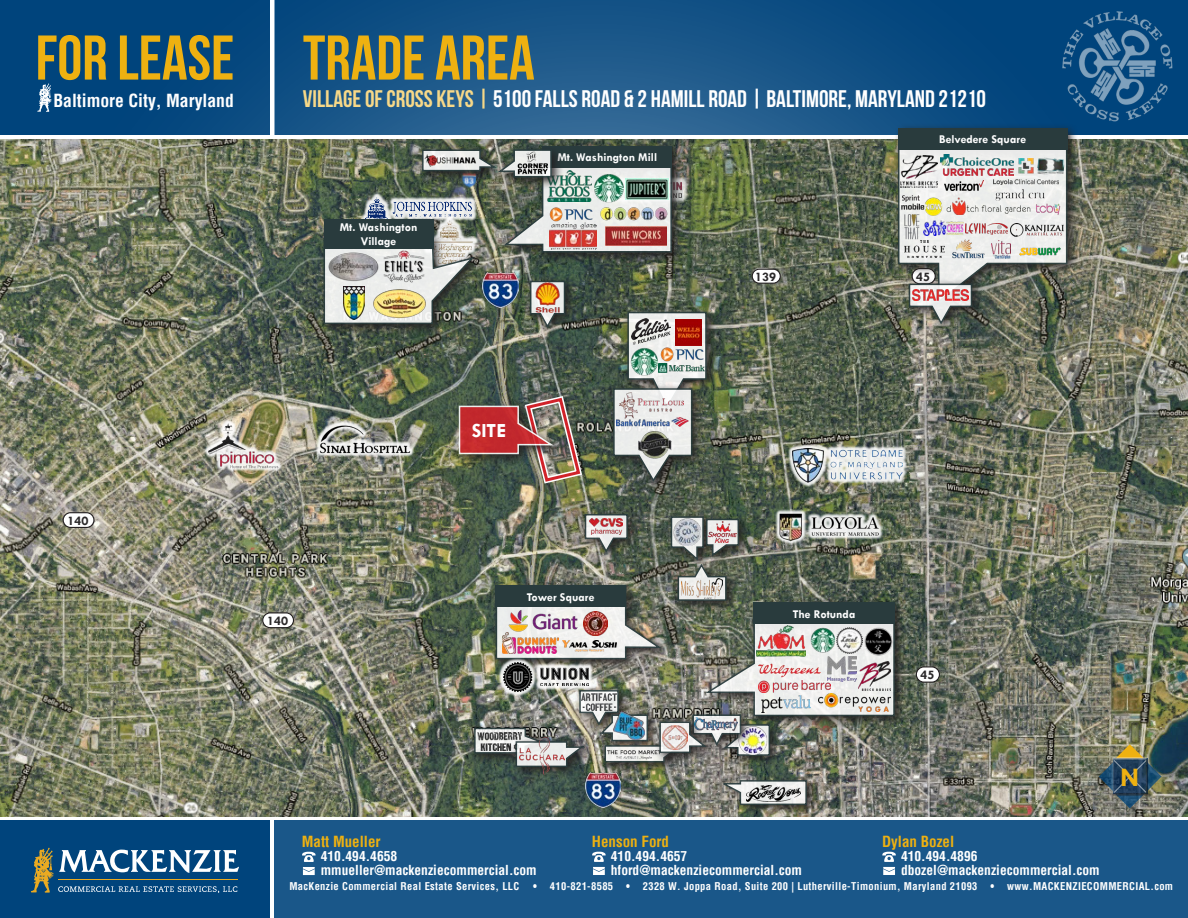
<style>
.page{position:relative;width:1188px;height:918px;background:#fff}
.page>*{position:absolute;margin:0;border:0;box-sizing:border-box;transform-origin:0 0}
.t1{font:700 63px "Bebas Neue";color:#eeb111}
.t2{font:700 27px "Tw Cen";color:#eeb111}
.t3{font:700 24px "Bebas Neue";color:#fff}
.t4{font:700 20.25px "Tw Cen";color:#fff}
.t5{font:700 condensed 17.7px "Helvetica";color:#fff}
.t6{font:700 condensed 15px "Helvetica";color:#eeb111}
.t7{font:700 condensed 13.5px/13.5px "Helvetica";color:#fff}
.t8{font:700 13.2px "Tw Cen";color:#2b292a}
.t9{font:700 12px/14.4px "Tw Cen";color:#fff;text-align:center}
.t10{font:700 condensed 10.5px "Helvetica";letter-spacing:.035em;color:#fff;scale:.85 1}
.t11{font:700 condensed 10.5px "Helvetica";letter-spacing:.035em;color:#fff}
.s1{color:#f7d888}
</style>
<div class="page">
<svg style="left:0;top:0;width:1188px;height:135px;background:#104f84"></svg>
<div style="left:275px;top:821px;width:913px;height:97px;background:#1a5789"></div>
<div style="left:0;top:821px;width:270px;height:97px;background:#00447c"></div>
<hr style="left:270px;top:0;width:4px;height:159px;background:#fff">
<img style="left:0;top:139px;width:1188px;height:678px">
<img style="left:586px;top:772px;width:35px;height:36px">
<img style="left:1099px;top:744px;width:63px;height:64px">
<svg style="left:538px;top:141px;width:145px;height:7px"></svg>
<div style="left:543px;top:146px;width:129px;height:21px;background:#293b3d"></div>
<div style="left:204px;top:419px;width:78px;height:53px;background:#fff;opacity:.9"></div>
<img style="left:208px;top:423px;width:70px;height:45px">
<svg style="left:894px;top:123px;width:184px;height:20px"></svg>
<svg style="left:893px;top:143px;width:186px;height:170px;background:#606452"></svg>
<div style="left:898px;top:128px;width:169px;height:22px;background:#293b3d"></div>
<svg style="left:904px;top:325px;width:80px;height:9px"></svg>
<img style="left:897px;top:147px;width:171px;height:178px">
<img style="left:913px;top:290px;width:55px;height:11px">
<div style="left:916px;top:667px;width:23px;height:15px;background:#fff;border-radius:8px"></div>
<div style="left:916px;top:666px;width:24px;height:17px;border:1px solid #231f20;border-radius:8px"></div>
<div style="left:752px;top:269px;width:28px;height:14px;background:#fff;border-radius:7px"></div>
<div style="left:752px;top:269px;width:29px;height:15px;border:1px solid #231f20;border-radius:7px"></div>
<div style="left:63px;top:513px;width:31px;height:14px;background:#fff;border-radius:7px"></div>
<div style="left:63px;top:512px;width:31px;height:16px;border:1px solid #231f20;border-radius:7px"></div>
<div style="left:263px;top:613px;width:31px;height:15px;background:#fff;border-radius:7px"></div>
<div style="left:262px;top:612px;width:32px;height:16px;border:1px solid #231f20;border-radius:7px"></div>
<div style="left:315px;top:420px;width:100px;height:38px;background:#fff;opacity:.9"></div>
<img style="left:318px;top:423px;width:5px;height:33px">
<div style="left:788px;top:444px;width:119px;height:43px;background:#fff;opacity:.9"></div>
<img style="left:793px;top:449px;width:109px;height:33px">
<div style="left:775px;top:509px;width:108px;height:37px;background:#fff;opacity:.9"></div>
<img style="left:776px;top:510px;width:105px;height:3px">
<svg style="left:896px;top:598px;width:10px;height:19px"></svg>
<svg style="left:896px;top:617px;width:10px;height:111px"></svg>
<svg style="left:579px;top:508px;width:62px;height:5px"></svg>
<svg style="left:707px;top:307px;width:11px;height:112px"></svg>
<svg style="left:417px;top:144px;width:77px;height:4px"></svg>
<svg style="left:319px;top:232px;width:4px;height:103px"></svg>
<svg style="left:608px;top:487px;width:96px;height:5px"></svg>
<svg style="left:494px;top:144px;width:70px;height:4px"></svg>
<img style="left:323px;top:148px;width:384px;height:339px">
<img style="left:517px;top:150px;width:31px;height:26px">
<svg style="left:469px;top:723px;width:4px;height:42px"></svg>
<svg style="left:511px;top:768px;width:83px;height:11px"></svg>
<img style="left:520px;top:768px;width:44px;height:6px">
<svg style="left:666px;top:511px;width:49px;height:2px"></svg>
<svg style="left:592px;top:852px;width:14px;height:23px"></svg>
<svg style="left:302px;top:852px;width:14px;height:23px"></svg>
<svg style="left:882px;top:852px;width:14px;height:23px"></svg>
<svg style="left:31px;top:848px;width:208px;height:44px"></svg>
<svg style="left:37px;top:84px;width:15px;height:28px"></svg>
<img style="left:1049px;top:0;width:137px;height:135px">
<svg style="left:600px;top:768px;width:88px;height:6px"></svg>
<svg style="left:719px;top:775px;width:99px;height:42px;background:#6e6f61"></svg>
<svg style="left:718px;top:779px;width:90px;height:27px"></svg>
<img style="left:747px;top:785px;width:53px;height:16px">
<img style="left:473px;top:513px;width:423px;height:255px">
<img style="left:663px;top:726px;width:24px;height:24px">
<h1 class="t1" style="left:36px;top:23px;width:200px">FOR LEASE</h1>
<h3 class="t5" style="left:53px;top:88px;width:182px">Baltimore City, Maryland</h3>
<p class="t1" style="left:303px;top:23px;width:233px">TRADE AREA</p>
<p class="t3" style="left:303px;top:85px;width:685px"><span class="s1">VILLAGE OF CROSS KEYS |</span> 5100 FALLS ROAD &amp; 2 HAMILL ROAD | BALTIMORE, MARYLAND 21210</p>
<p class="t9" style="left:340px;top:220px;width:79px">Mt. Washington<br>Village</p>
<p class="t9" style="left:557px;top:149px;width:101px">Mt. Washington Mill</p>
<p class="t8" style="left:755px;top:269px;width:23px">139</p>
<p class="t9" style="left:939px;top:132px;width:88px">Belvedere Square</p>
<p class="t8" style="left:916px;top:269px;width:16px">45</p>
<p class="t8" style="left:68px;top:513px;width:23px">140</p>
<p class="t4" style="left:472px;top:418px;width:36px">SITE</p>
<p class="t8" style="left:267px;top:613px;width:23px">140</p>
<p class="t9" style="left:527px;top:589px;width:69px">Tower Square</p>
<p class="t9" style="left:793px;top:606px;width:64px">The Rotunda</p>
<p class="t8" style="left:920px;top:667px;width:16px">45</p>
<p class="t6" style="left:302px;top:832px;width:80px">Matt Mueller</p>
<p class="t7" style="left:321px;top:850px;width:217px">410.494.4658 mmueller@mackenziecommercial.com</p>
<p class="t6" style="left:592px;top:832px;width:79px">Henson Ford</p>
<p class="t7" style="left:611px;top:850px;width:193px">410.494.4657 hford@mackenziecommercial.com</p>
<p class="t6" style="left:882px;top:832px;width:74px">Dylan Bozel</p>
<p class="t7" style="left:901px;top:850px;width:200px">410.494.4896 dbozel@mackenziecommercial.com</p>
<p class="t2" style="left:1120px;top:761px;width:20px">N</p>
<p class="t11" style="left:289px;top:879px;width:231px">MacKenzie Commercial Real Estate Services, LLC</p>
<p class="t10" style="left:533px;top:879px;width:754px">• 410-821-8585 • 2328 W. Joppa Road, Suite 200 | Lutherville-Timonium, Maryland 21093 • www.MACKENZIECOMMERCIAL.com</p>
</div>
